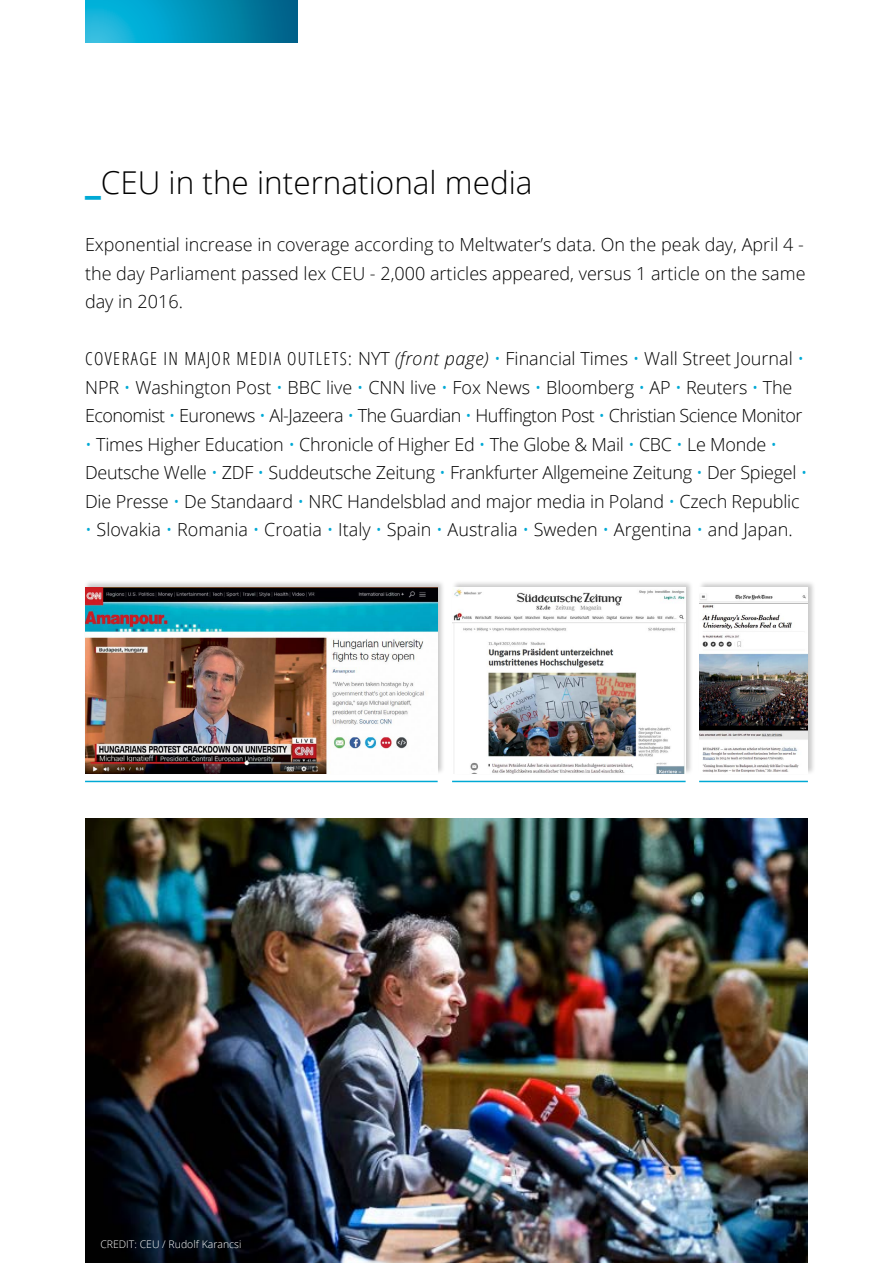
<style>
.page{position:relative;width:893px;height:1263px;background:#fff}
.page>*{position:absolute;margin:0;border:0;box-sizing:border-box;transform-origin:0 0}
.t1{font:300 31.5px "Open Sans";color:#000}
.t2{font:300 18px/28.5px "Open Sans";letter-spacing:-.01em;color:#000}
.t3{font:300 10.5px "Open Sans";color:#fff}
.s1{font-weight:800;color:#00a9d5}
.s2{font-stretch:condensed}
.s3{font-style:italic}
.s4{color:#00a9d5}
</style>
<div class="page">
<svg style="left:85px;top:0;width:213px;height:43px;background:#0593ba"></svg>
<div style="left:698px;top:580px;width:118px;height:195px;background:#000;opacity:.21"></div>
<img style="left:699px;top:587px;width:109px;height:186px">
<div style="left:83px;top:580px;width:362px;height:196px;background:#000;opacity:.21"></div>
<img style="left:85px;top:587px;width:353px;height:187px">
<div style="left:451px;top:579px;width:242px;height:196px;background:#000;opacity:.21"></div>
<img style="left:452px;top:587px;width:234px;height:187px">
<img style="left:85px;top:819px;width:723px;height:444px">
<hr style="left:85px;top:781px;width:353px;height:1px;background:#00a9d5">
<hr style="left:452px;top:781px;width:234px;height:1px;background:#00a9d5">
<hr style="left:699px;top:781px;width:109px;height:1px;background:#00a9d5">
<h1 class="t1" style="left:85px;top:161px;width:449px"><span class="s1">_</span>CEU in the international media</h1>
<p class="t2" style="left:85px;top:230px;width:722px;text-align:justify">Exponential increase in coverage according to Meltwater’s data. On the peak day, April 4 - the day Parliament passed lex CEU - 2,000 articles appeared, versus 1 article on the same day in 2016.</p>
<p class="t2" style="left:85px;top:344px;width:721px"><span class="s2">COVERAGE IN MAJOR MEDIA OUTLETS:</span> NYT <span class="s3">(front page)</span> <span class="s4">•</span> Financial Times <span class="s4">•</span> Wall Street Journal <span class="s4">•<br></span>NPR <span class="s4">•</span> Washington Post <span class="s4">•</span> BBC live <span class="s4">•</span> CNN live <span class="s4">•</span> Fox News <span class="s4">•</span> Bloomberg <span class="s4">•</span> AP <span class="s4">•</span> Reuters <span class="s4">•</span> The<br>Economist <span class="s4">•</span> Euronews <span class="s4">•</span> Al-Jazeera <span class="s4">•</span> The Guardian <span class="s4">•</span> Huffington Post <span class="s4">•</span> Christian Science Monitor</p>
<p class="t2" style="left:85px;top:429px;width:724px"><span class="s4">•</span> Times Higher Education <span class="s4">•</span> Chronicle of Higher Ed <span class="s4">•</span> The Globe &amp; Mail <span class="s4">•</span> CBC <span class="s4">•</span> Le Monde <span class="s4">•<br></span>Deutsche Welle <span class="s4">•</span> ZDF <span class="s4">•</span> Suddeutsche Zeitung <span class="s4">•</span> Frankfurter Allgemeine Zeitung <span class="s4">•</span> Der Spiegel <span class="s4">•<br></span>Die Presse <span class="s4">•</span> De Standaard <span class="s4">•</span> NRC Handelsblad and major media in Poland <span class="s4">•</span> Czech Republic</p>
<p class="t2" style="left:85px;top:515px;width:709px"><span class="s4">•</span> Slovakia <span class="s4">•</span> Romania <span class="s4">•</span> Croatia <span class="s4">•</span> Italy <span class="s4">•</span> Spain <span class="s4">•</span> Australia <span class="s4">•</span> Sweden <span class="s4">•</span> Argentina <span class="s4">•</span> and Japan.</p>
<p class="t3" style="left:100px;top:1236px;width:143px">CREDIT: CEU / Rudolf Karancsi</p>
</div>
